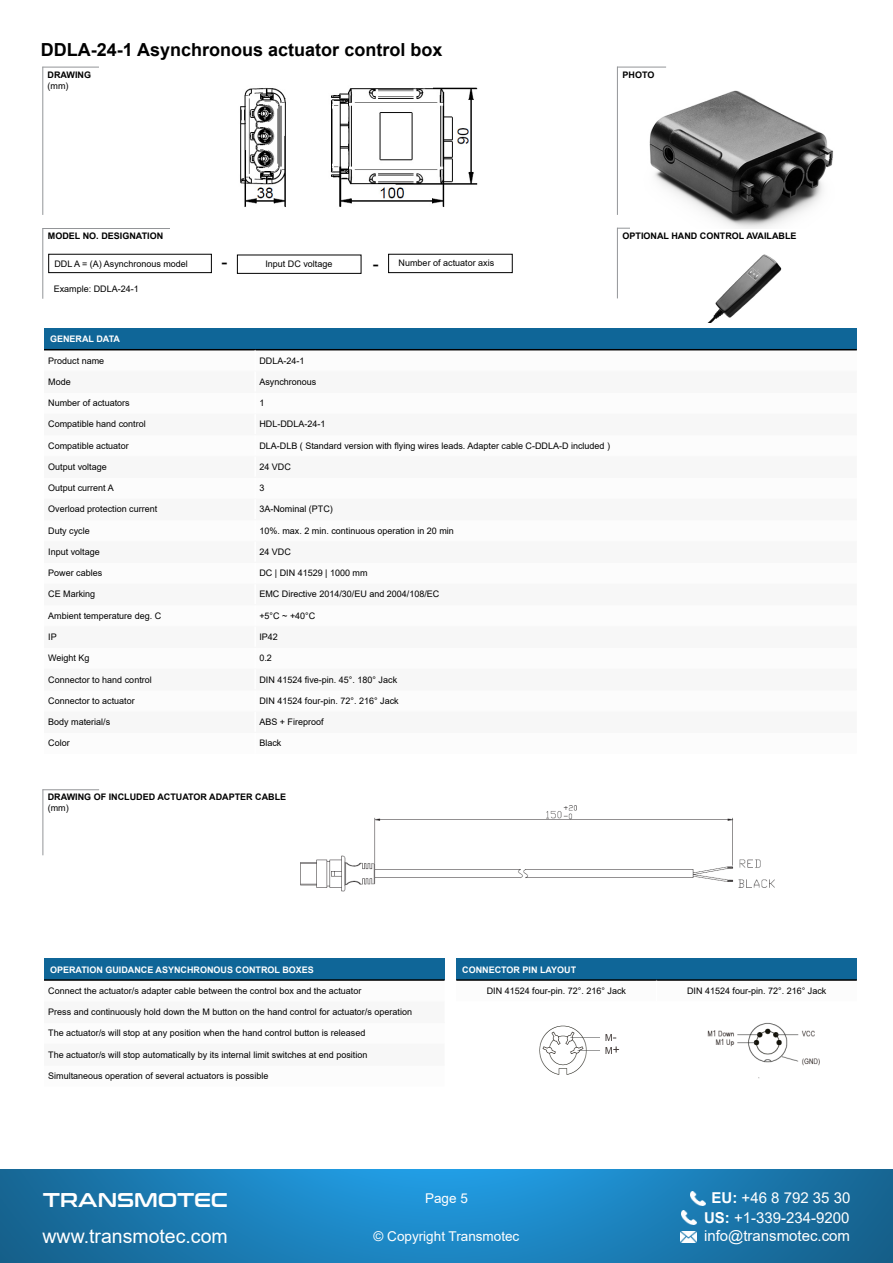
<style>
.page{position:relative;width:893px;height:1263px;background:#fff}
.page>*{position:absolute;margin:0;border:0;box-sizing:border-box;transform-origin:0 0}
.t1{font:19.8px "Conthrax Sb";color:#fff}
.t2{font:19.5px "Arial";color:#fff}
.t3{font:700 18px "Arial";color:#000}
.t4{font:15px "Arial";color:#fff}
.t5{font:13.5px "Arial";color:#fff}
.t6{font:9px "Arial";color:#000}
.t7{font:700 9px "Arial";color:#000}
.t8{font:700 9px "Arial";color:#fff}
.s1{font-weight:700}
</style>
<div class="page">
<img style="left:0;top:1169px;width:893px;height:94px">
<img style="left:681px;top:1231px;width:16px;height:11px">
<img style="left:682px;top:1210px;width:14px;height:14px">
<img style="left:691px;top:1191px;width:14px;height:14px">
<hr style="left:617px;top:67px;width:1px;height:148px;background:#939598">
<hr style="left:42px;top:67px;width:1px;height:148px;background:#939598">
<hr style="left:42px;top:67px;width:57px;height:1px;background:#939598">
<hr style="left:617px;top:67px;width:49px;height:1px;background:#939598">
<hr style="left:42px;top:228px;width:1px;height:71px;background:#939598">
<hr style="left:42px;top:228px;width:128px;height:1px;background:#939598">
<hr style="left:617px;top:228px;width:1px;height:70px;background:#939598">
<hr style="left:617px;top:228px;width:66px;height:1px;background:#939598">
<div style="left:44px;top:328px;width:813px;height:22px;background:#0f6698"></div>
<hr style="left:44px;top:349px;width:211px;height:1px;background:#000">
<hr style="left:255px;top:349px;width:602px;height:1px;background:#000">
<hr style="left:44px;top:371px;width:211px;height:1px;background:#fafafa">
<hr style="left:255px;top:371px;width:602px;height:1px;background:#fafafa">
<hr style="left:44px;top:413px;width:211px;height:1px;background:#fafafa">
<hr style="left:255px;top:413px;width:602px;height:1px;background:#fafafa">
<hr style="left:44px;top:456px;width:211px;height:1px;background:#fafafa">
<hr style="left:255px;top:456px;width:602px;height:1px;background:#fafafa">
<hr style="left:44px;top:498px;width:211px;height:1px;background:#fafafa">
<hr style="left:255px;top:498px;width:602px;height:1px;background:#fafafa">
<hr style="left:44px;top:541px;width:211px;height:1px;background:#fafafa">
<hr style="left:255px;top:541px;width:602px;height:1px;background:#fafafa">
<hr style="left:44px;top:583px;width:211px;height:1px;background:#fafafa">
<hr style="left:255px;top:583px;width:602px;height:1px;background:#fafafa">
<hr style="left:44px;top:626px;width:211px;height:1px;background:#fafafa">
<hr style="left:255px;top:626px;width:602px;height:1px;background:#fafafa">
<hr style="left:44px;top:668px;width:211px;height:1px;background:#fafafa">
<hr style="left:255px;top:668px;width:602px;height:1px;background:#fafafa">
<hr style="left:44px;top:711px;width:211px;height:1px;background:#fafafa">
<hr style="left:255px;top:711px;width:602px;height:1px;background:#fafafa">
<hr style="left:44px;top:392px;width:211px;height:1px;background:#f7f7f7">
<hr style="left:255px;top:392px;width:602px;height:1px;background:#f7f7f7">
<hr style="left:44px;top:434px;width:211px;height:1px;background:#f7f7f7">
<hr style="left:255px;top:434px;width:602px;height:1px;background:#f7f7f7">
<hr style="left:44px;top:477px;width:211px;height:1px;background:#f7f7f7">
<hr style="left:255px;top:477px;width:602px;height:1px;background:#f7f7f7">
<hr style="left:44px;top:519px;width:211px;height:1px;background:#f7f7f7">
<hr style="left:255px;top:519px;width:602px;height:1px;background:#f7f7f7">
<hr style="left:44px;top:562px;width:211px;height:1px;background:#f7f7f7">
<hr style="left:255px;top:562px;width:602px;height:1px;background:#f7f7f7">
<hr style="left:44px;top:604px;width:211px;height:1px;background:#f7f7f7">
<hr style="left:255px;top:604px;width:602px;height:1px;background:#f7f7f7">
<hr style="left:44px;top:647px;width:211px;height:1px;background:#f7f7f7">
<hr style="left:255px;top:647px;width:602px;height:1px;background:#f7f7f7">
<hr style="left:44px;top:689px;width:211px;height:1px;background:#f7f7f7">
<hr style="left:255px;top:689px;width:602px;height:1px;background:#f7f7f7">
<hr style="left:44px;top:732px;width:211px;height:1px;background:#f7f7f7">
<hr style="left:255px;top:732px;width:602px;height:1px;background:#f7f7f7">
<img style="left:631px;top:90px;width:202px;height:139px">
<div style="left:48px;top:254px;width:164px;height:19px;border:1px solid #000"></div>
<img style="left:708px;top:254px;width:74px;height:68px">
<div style="left:44px;top:959px;width:401px;height:21px;background:#0f6698"></div>
<hr style="left:44px;top:979px;width:401px;height:2px;background:#000">
<hr style="left:44px;top:1001px;width:401px;height:1px;background:#fafafa">
<hr style="left:44px;top:1043px;width:401px;height:1px;background:#fafafa">
<hr style="left:44px;top:1022px;width:401px;height:1px;background:#f7f7f7">
<hr style="left:44px;top:1065px;width:401px;height:1px;background:#f7f7f7">
<div style="left:237px;top:255px;width:124px;height:19px;border:1px solid #000"></div>
<img style="left:240px;top:87px;width:238px;height:120px">
<img style="left:539px;top:1025px;width:81px;height:50px">
<img style="left:707px;top:1022px;width:113px;height:57px">
<div style="left:456px;top:959px;width:401px;height:21px;background:#0f6698"></div>
<hr style="left:456px;top:979px;width:201px;height:2px;background:#000">
<hr style="left:657px;top:979px;width:200px;height:2px;background:#000">
<svg style="left:456px;top:980px;width:401px;height:1px"></svg>
<div style="left:388px;top:254px;width:125px;height:19px;border:1px solid #000"></div>
<hr style="left:43px;top:789px;width:1px;height:66px;background:#939598">
<hr style="left:43px;top:789px;width:56px;height:1px;background:#939598">
<img style="left:300px;top:805px;width:475px;height:87px">
<h3 class="t3" style="left:41px;top:37px;width:403px">DDLA-24-1 Asynchronous actuator control box</h3>
<p class="t7" style="left:48px;top:68px;width:45px">DRAWING</p>
<p class="t6" style="left:48px;top:79px;width:22px">(mm)</p>
<p class="t7" style="left:623px;top:68px;width:33px">PHOTO</p>
<p class="t7" style="left:48px;top:230px;width:117px">MODEL NO. DESIGNATION</p>
<p class="t7" style="left:623px;top:229px;width:175px">OPTIONAL HAND CONTROL AVAILABLE</p>
<p class="t6" style="left:54px;top:258px;width:135px">DDL A = (A) Asynchronous model</p>
<p class="t6" style="left:265px;top:258px;width:69px">Input DC voltage</p>
<p class="t6" style="left:54px;top:283px;width:87px">Example: DDLA-24-1</p>
<p class="t6" style="left:399px;top:257px;width:97px">Number of actuator axis</p>
<p class="t8" style="left:50px;top:333px;width:71px">GENERAL DATA</p>
<p class="t6" style="left:48px;top:354px;width:58px">Product name</p>
<p class="t6" style="left:259px;top:354px;width:47px">DDLA-24-1</p>
<p class="t6" style="left:48px;top:375px;width:24px">Mode</p>
<p class="t6" style="left:259px;top:375px;width:59px">Asynchronous</p>
<p class="t6" style="left:48px;top:397px;width:83px">Number of actuators</p>
<p class="t6" style="left:259px;top:397px;width:7px">1</p>
<p class="t6" style="left:48px;top:418px;width:99px">Compatible hand control</p>
<p class="t6" style="left:259px;top:418px;width:68px">HDL-DDLA-24-1</p>
<p class="t6" style="left:48px;top:439px;width:82px">Compatible actuator</p>
<p class="t6" style="left:259px;top:439px;width:352px">DLA-DLB ( Standard version with flying wires leads. Adapter cable C-DDLA-D included )</p>
<p class="t6" style="left:48px;top:461px;width:60px">Output voltage</p>
<p class="t6" style="left:259px;top:461px;width:33px">24 VDC</p>
<p class="t6" style="left:48px;top:482px;width:67px">Output current A</p>
<p class="t6" style="left:259px;top:482px;width:7px">3</p>
<p class="t6" style="left:48px;top:503px;width:111px">Overload protection current</p>
<p class="t6" style="left:259px;top:503px;width:75px">3A-Nominal (PTC)</p>
<p class="t6" style="left:48px;top:524px;width:43px">Duty cycle</p>
<p class="t6" style="left:259px;top:524px;width:196px">10%. max. 2 min. continuous operation in 20 min</p>
<p class="t6" style="left:48px;top:546px;width:53px">Input voltage</p>
<p class="t6" style="left:259px;top:546px;width:33px">24 VDC</p>
<p class="t6" style="left:48px;top:567px;width:56px">Power cables</p>
<p class="t6" style="left:259px;top:567px;width:110px">DC | DIN 41529 | 1000 mm</p>
<p class="t6" style="left:48px;top:588px;width:49px">CE Marking</p>
<p class="t6" style="left:259px;top:588px;width:182px">EMC Directive 2014/30/EU and 2004/108/EC</p>
<p class="t6" style="left:48px;top:609px;width:115px">Ambient temperature deg. C</p>
<p class="t6" style="left:259px;top:609px;width:57px">+5°C ~ +40°C</p>
<p class="t6" style="left:48px;top:631px;width:10px">IP</p>
<p class="t6" style="left:259px;top:631px;width:20px">IP42</p>
<p class="t6" style="left:48px;top:652px;width:43px">Weight Kg</p>
<p class="t6" style="left:259px;top:652px;width:14px">0.2</p>
<p class="t6" style="left:48px;top:673px;width:105px">Connector to hand control</p>
<p class="t6" style="left:259px;top:673px;width:139px">DIN 41524 five-pin. 45°. 180° Jack</p>
<p class="t6" style="left:48px;top:694px;width:88px">Connector to actuator</p>
<p class="t6" style="left:259px;top:694px;width:141px">DIN 41524 four-pin. 72°. 216° Jack</p>
<p class="t6" style="left:48px;top:716px;width:64px">Body material/s</p>
<p class="t6" style="left:259px;top:716px;width:66px">ABS + Fireproof</p>
<p class="t6" style="left:48px;top:737px;width:23px">Color</p>
<p class="t6" style="left:259px;top:737px;width:24px">Black</p>
<p class="t7" style="left:48px;top:791px;width:240px">DRAWING OF INCLUDED ACTUATOR ADAPTER CABLE</p>
<p class="t6" style="left:48px;top:802px;width:22px">(mm)</p>
<p class="t8" style="left:50px;top:963px;width:265px">OPERATION GUIDANCE ASYNCHRONOUS CONTROL BOXES</p>
<p class="t6" style="left:48px;top:984px;width:315px">Connect the actuator/s adapter cable between the control box and the actuator</p>
<p class="t6" style="left:48px;top:1006px;width:365px">Press and continuously hold down the M button on the hand control for actuator/s operation</p>
<p class="t6" style="left:48px;top:1027px;width:319px">The actuator/s will stop at any position when the hand control button is released</p>
<p class="t6" style="left:48px;top:1048px;width:321px">The actuator/s will stop automatically by its internal limit switches at end position</p>
<p class="t6" style="left:48px;top:1069px;width:222px">Simultaneous operation of several actuators is possible</p>
<p class="t8" style="left:462px;top:963px;width:116px">CONNECTOR PIN LAYOUT</p>
<p class="t6" style="left:487px;top:984px;width:141px">DIN 41524 four-pin. 72°. 216° Jack</p>
<p class="t6" style="left:687px;top:984px;width:141px">DIN 41524 four-pin. 72°. 216° Jack</p>
<h1 class="t1" style="left:43px;top:1185px;width:186px">TRANSMOTEC</h1>
<h3 class="t5" style="left:425px;top:1189px;width:44px">Page 5</h3>
<h3 class="t4" style="left:712px;top:1187px;width:140px"><span class="s1">EU:</span> +46 8 792 35 30</h3>
<h2 class="t2" style="left:43px;top:1222px;width:187px">www.transmotec.com</h2>
<h3 class="t4" style="left:704px;top:1207px;width:147px"><span class="s1">US:</span> +1-339-234-9200</h3>
<h3 class="t5" style="left:374px;top:1227px;width:147px">© Copyright Transmotec</h3>
<h3 class="t4" style="left:704px;top:1225px;width:148px">info@transmotec.com</h3>
</div>
